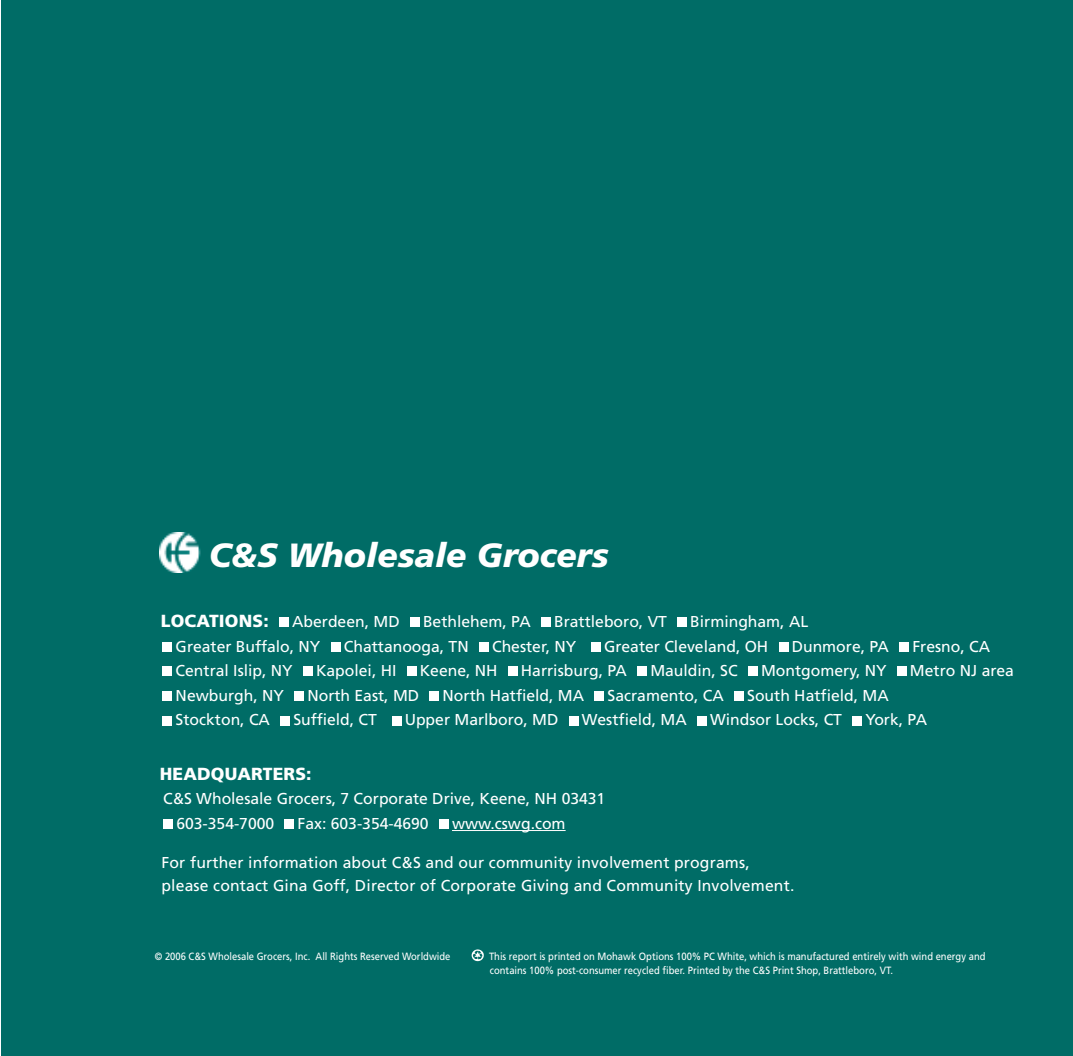
<style>
.page{position:relative;width:1073px;height:1056px;background:#fff}
.page>*{position:absolute;margin:0;border:0;box-sizing:border-box;transform-origin:0 0}
.t1{font:italic 900 33.6px "Frutiger";color:#fff}
.t2{font:900 17.5px "Frutiger";letter-spacing:.01em;color:#fff}
.t3{font:15.75px/24.5px "Frutiger";color:#fff}
.t4{font:10.5px/14px "Frutiger";color:#fff;scale:.9 1}
</style>
<div class="page">
<div style="left:2px;top:0;width:1071px;height:1055px;background:#006c66"></div>
<hr style="left:452px;top:830px;width:114px;height:1px;background:#fff">
<div style="left:439px;top:819px;width:10px;height:9px;background:#fff"></div>
<div style="left:164px;top:819px;width:9px;height:9px;background:#fff"></div>
<div style="left:285px;top:819px;width:9px;height:9px;background:#fff"></div>
<div style="left:163px;top:666px;width:9px;height:10px;background:#fff"></div>
<div style="left:591px;top:642px;width:10px;height:9px;background:#fff"></div>
<div style="left:163px;top:691px;width:9px;height:9px;background:#fff"></div>
<div style="left:897px;top:666px;width:9px;height:10px;background:#fff"></div>
<div style="left:748px;top:666px;width:10px;height:10px;background:#fff"></div>
<div style="left:637px;top:666px;width:10px;height:10px;background:#fff"></div>
<div style="left:508px;top:666px;width:9px;height:10px;background:#fff"></div>
<div style="left:407px;top:666px;width:9px;height:10px;background:#fff"></div>
<div style="left:303px;top:666px;width:10px;height:10px;background:#fff"></div>
<div style="left:853px;top:715px;width:9px;height:10px;background:#fff"></div>
<div style="left:541px;top:617px;width:10px;height:10px;background:#fff"></div>
<div style="left:163px;top:715px;width:9px;height:10px;background:#fff"></div>
<div style="left:295px;top:691px;width:9px;height:9px;background:#fff"></div>
<div style="left:331px;top:642px;width:9px;height:9px;background:#fff"></div>
<div style="left:677px;top:617px;width:10px;height:10px;background:#fff"></div>
<div style="left:779px;top:642px;width:9px;height:9px;background:#fff"></div>
<div style="left:392px;top:715px;width:9px;height:10px;background:#fff"></div>
<div style="left:900px;top:642px;width:9px;height:9px;background:#fff"></div>
<div style="left:697px;top:715px;width:10px;height:10px;background:#fff"></div>
<div style="left:569px;top:715px;width:9px;height:10px;background:#fff"></div>
<div style="left:281px;top:715px;width:9px;height:10px;background:#fff"></div>
<div style="left:734px;top:691px;width:10px;height:9px;background:#fff"></div>
<div style="left:595px;top:691px;width:9px;height:9px;background:#fff"></div>
<div style="left:430px;top:691px;width:9px;height:9px;background:#fff"></div>
<div style="left:479px;top:642px;width:10px;height:9px;background:#fff"></div>
<div style="left:410px;top:617px;width:10px;height:10px;background:#fff"></div>
<div style="left:279px;top:617px;width:10px;height:10px;background:#fff"></div>
<div style="left:163px;top:642px;width:9px;height:9px;background:#fff"></div>
<img style="left:471px;top:949px;width:13px;height:13px">
<img style="left:159px;top:532px;width:42px;height:40px">
<h1 class="t1" style="left:209px;top:541px;width:401px">C&amp;S Wholesale Grocers</h1>
<p class="t2" style="left:161px;top:614px;width:109px">LOCATIONS:</p>
<p class="t3" style="left:292px;top:610px;width:109px">Aberdeen, MD</p>
<p class="t3" style="left:423px;top:610px;width:109px">Bethlehem, PA</p>
<p class="t3" style="left:554px;top:610px;width:114px">Brattleboro, VT</p>
<p class="t3" style="left:690px;top:610px;width:119px">Birmingham, AL</p>
<p class="t3" style="left:176px;top:635px;width:146px">Greater Buffalo, NY</p>
<p class="t3" style="left:344px;top:635px;width:126px">Chattanooga, TN</p>
<p class="t3" style="left:492px;top:635px;width:86px">Chester, NY</p>
<p class="t3" style="left:604px;top:635px;width:166px">Greater Cleveland, OH</p>
<p class="t3" style="left:792px;top:635px;width:99px">Dunmore, PA</p>
<p class="t3" style="left:912px;top:635px;width:79px">Fresno, CA</p>
<p class="t3" style="left:176px;top:659px;width:119px">Central Islip, NY</p>
<p class="t3" style="left:316px;top:659px;width:82px">Kapolei, HI</p>
<p class="t3" style="left:420px;top:659px;width:79px">Keene, NH</p>
<p class="t3" style="left:521px;top:659px;width:108px">Harrisburg, PA</p>
<p class="t3" style="left:650px;top:659px;width:89px">Mauldin, SC</p>
<p class="t3" style="left:761px;top:659px;width:127px">Montgomery, NY</p>
<p class="t3" style="left:910px;top:659px;width:106px">Metro NJ area</p>
<p class="t3" style="left:176px;top:684px;width:110px">Newburgh, NY</p>
<p class="t3" style="left:307px;top:684px;width:113px">North East, MD</p>
<p class="t3" style="left:443px;top:684px;width:143px">North Hatfield, MA</p>
<p class="t3" style="left:608px;top:684px;width:118px">Sacramento, CA</p>
<p class="t3" style="left:747px;top:684px;width:143px">South Hatfield, MA</p>
<p class="t3" style="left:176px;top:708px;width:96px">Stockton, CA</p>
<p class="t3" style="left:293px;top:708px;width:85px">Suffield, CT</p>
<p class="t3" style="left:405px;top:708px;width:155px">Upper Marlboro, MD</p>
<p class="t3" style="left:582px;top:708px;width:106px">Westfield, MA</p>
<p class="t3" style="left:710px;top:708px;width:133px">Windsor Locks, CT</p>
<p class="t3" style="left:865px;top:708px;width:63px">York, PA</p>
<p class="t2" style="left:160px;top:766px;width:153px">HEADQUARTERS:</p>
<p class="t3" style="left:176px;top:787px;width:431px;text-indent:-13px">C&amp;S Wholesale Grocers, 7 Corporate Drive, Keene, NH 03431<br>603-354-7000</p>
<p class="t3" style="left:298px;top:812px;width:133px">Fax: 603-354-4690</p>
<p class="t3" style="left:452px;top:812px;width:115px">www.cswg.com</p>
<p class="t3" style="left:162px;top:852px;width:634px;line-height:22.8px">For further information about C&amp;S and our community involvement programs, please contact Gina Goff, Director of Corporate Giving and Community Involvement.</p>
<p class="t4" style="left:155px;top:950px;width:330px">© 2006 C&amp;S Wholesale Grocers, Inc. All Rights Reserved Worldwide</p>
<p class="t4" style="left:489px;top:950px;width:553px">This report is printed on Mohawk Options 100% PC White, which is manufactured entirely with wind energy and contains 100% post-consumer recycled fiber. Printed by the C&amp;S Print Shop, Brattleboro, VT.</p>
</div>
